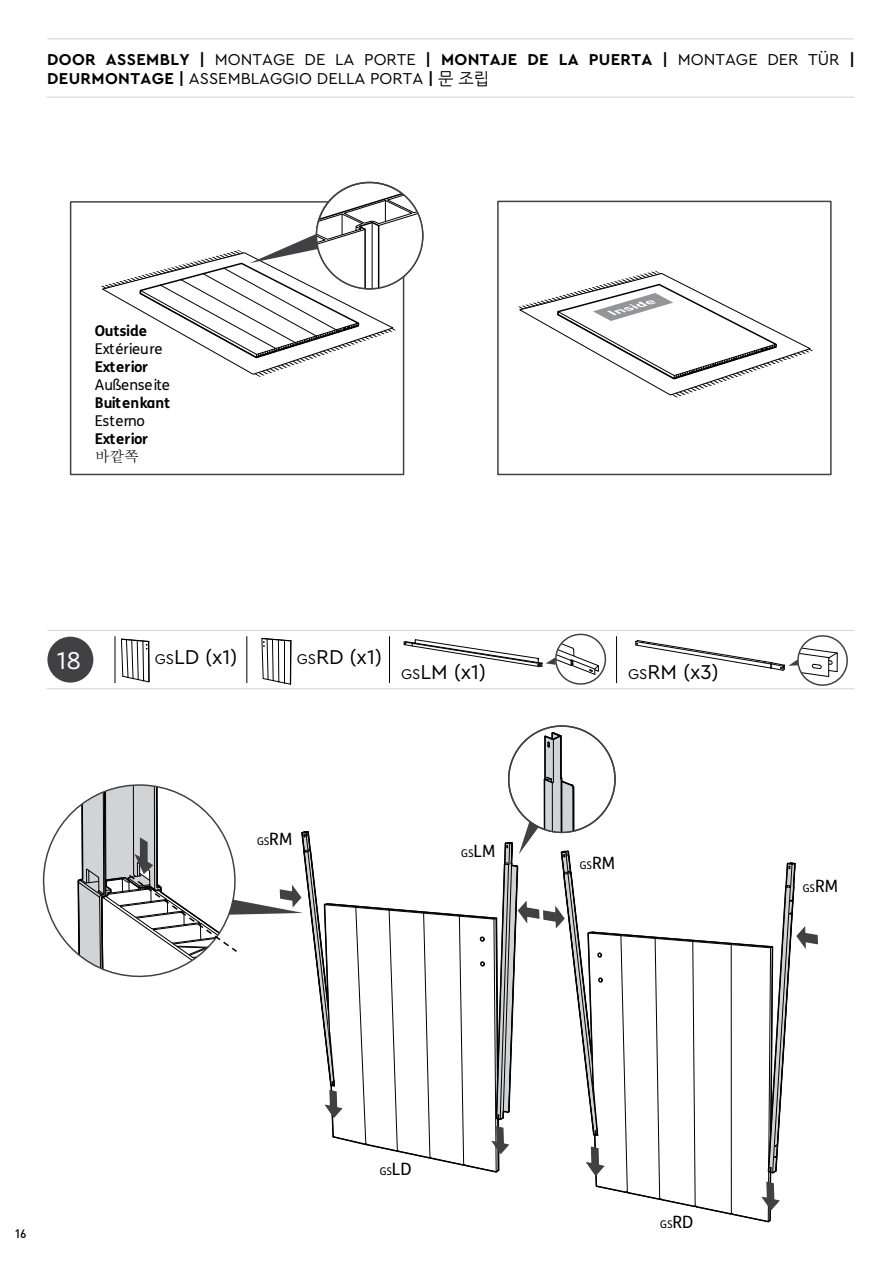
<style>
.page{position:relative;width:893px;height:1263px;background:#fff}
.page>*{position:absolute;margin:0;border:0;box-sizing:border-box;transform-origin:0 0}
.t1{font:25.5px "Cera Pro";color:#fff}
.t2{font:21px "Cera Pro";color:#000}
.t3{font:700 16.5px "Cera PRO";letter-spacing:.02em;color:#000}
.t4{font:16.5px "Cera Pro";color:#000}
.t5{font:700 14.85px "FS Me Pro";letter-spacing:-.015em;color:#000}
.t6{font:14.85px "FS Me Pro";letter-spacing:-.01em;color:#000}
.t7{font:500 14.85px "Adobe Myungjo Std";color:#000}
.t8{font:500 12px "DIN";color:#000}
.t9{font:10.65px "FS Me Pro";color:#000}
.s1{font-family:"Cera Pro";font-weight:400}
.s2{font-family:"Cera PRO";font-weight:700}
.s3{font-family:"Nanum Gothic"}
.s4{font-size:14.85px}
.s5{font-size:16.95px}
</style>
<div class="page">
<hr style="left:47px;top:97px;width:807px;height:1px;background:#d1d3d4">
<hr style="left:47px;top:39px;width:807px;height:1px;background:#d1d3d4">
<hr style="left:47px;top:688px;width:808px;height:1px;background:#d1d3d4">
<hr style="left:47px;top:630px;width:807px;height:1px;background:#d1d3d4">
<hr style="left:115px;top:636px;width:1px;height:47px;background:#000">
<hr style="left:389px;top:636px;width:1px;height:47px;background:#000">
<hr style="left:246px;top:636px;width:1px;height:47px;background:#000">
<hr style="left:616px;top:636px;width:1px;height:47px;background:#000">
<div style="left:47px;top:637px;width:46px;height:46px;background:#414042;border-radius:50%"></div>
<svg style="left:635px;top:635px;width:213px;height:51px"></svg>
<svg style="left:404px;top:633px;width:203px;height:52px"></svg>
<svg style="left:121px;top:639px;width:29px;height:43px"></svg>
<svg style="left:261px;top:638px;width:31px;height:47px"></svg>
<svg style="left:42px;top:731px;width:776px;height:491px"></svg>
<svg style="left:497px;top:200px;width:335px;height:276px"></svg>
<svg style="left:98px;top:182px;width:325px;height:195px"></svg>
<svg style="left:515px;top:271px;width:299px;height:127px"></svg>
<p class="t3" style="left:47px;top:48px;width:809px">DOOR ASSEMBLY | <span class="s1">MONTAGE DE LA PORTE</span> | MONTAJE DE LA PUERTA | <span class="s1">MONTAGE DER TÜR</span> |</p>
<p class="t4" style="left:47px;top:68px;width:444px"><span class="s2">DEURMONTAGE |</span> ASSEMBLAGGIO DELLA PORTA <span class="s2">|</span> <span class="s3">문 조립</span></p>
<p class="t5" style="left:95px;top:320px;width:54px">Outside</p>
<p class="t6" style="left:95px;top:339px;width:69px">Extérieure</p>
<p class="t5" style="left:95px;top:355px;width:55px">Exterior</p>
<p class="t6" style="left:95px;top:375px;width:77px">Außenseite</p>
<p class="t5" style="left:95px;top:391px;width:77px">Buitenkant</p>
<p class="t6" style="left:95px;top:410px;width:52px">Esterno</p>
<p class="t5" style="left:95px;top:427px;width:55px">Exterior</p>
<p class="t7" style="left:95px;top:448px;width:46px">바깥쪽</p>
<h1 class="t1" style="left:57px;top:643px;width:26px">18</h1>
<p class="t2" style="left:155px;top:643px;width:84px"><span class="s4">GS</span>LD (x1)</p>
<p class="t2" style="left:297px;top:643px;width:87px"><span class="s4">GS</span>RD (x1)</p>
<p class="t2" style="left:401px;top:658px;width:86px"><span class="s4">GS</span>LM (x1)</p>
<p class="t2" style="left:628px;top:658px;width:92px"><span class="s4">GS</span>RM (x3)</p>
<p class="t9" style="left:257px;top:834px;width:37px">GS<span class="s5">RM</span></p>
<p class="t9" style="left:461px;top:846px;width:36px">GS<span class="s5">LM</span></p>
<p class="t9" style="left:580px;top:858px;width:37px">GS<span class="s5">RM</span></p>
<p class="t9" style="left:803px;top:881px;width:37px">GS<span class="s5">RM</span></p>
<p class="t8" style="left:14px;top:1226px;width:14px">16</p>
<p class="t9" style="left:380px;top:1164px;width:33px">GS<span class="s5">LD</span></p>
<p class="t9" style="left:660px;top:1217px;width:35px">GS<span class="s5">RD</span></p>
</div>
